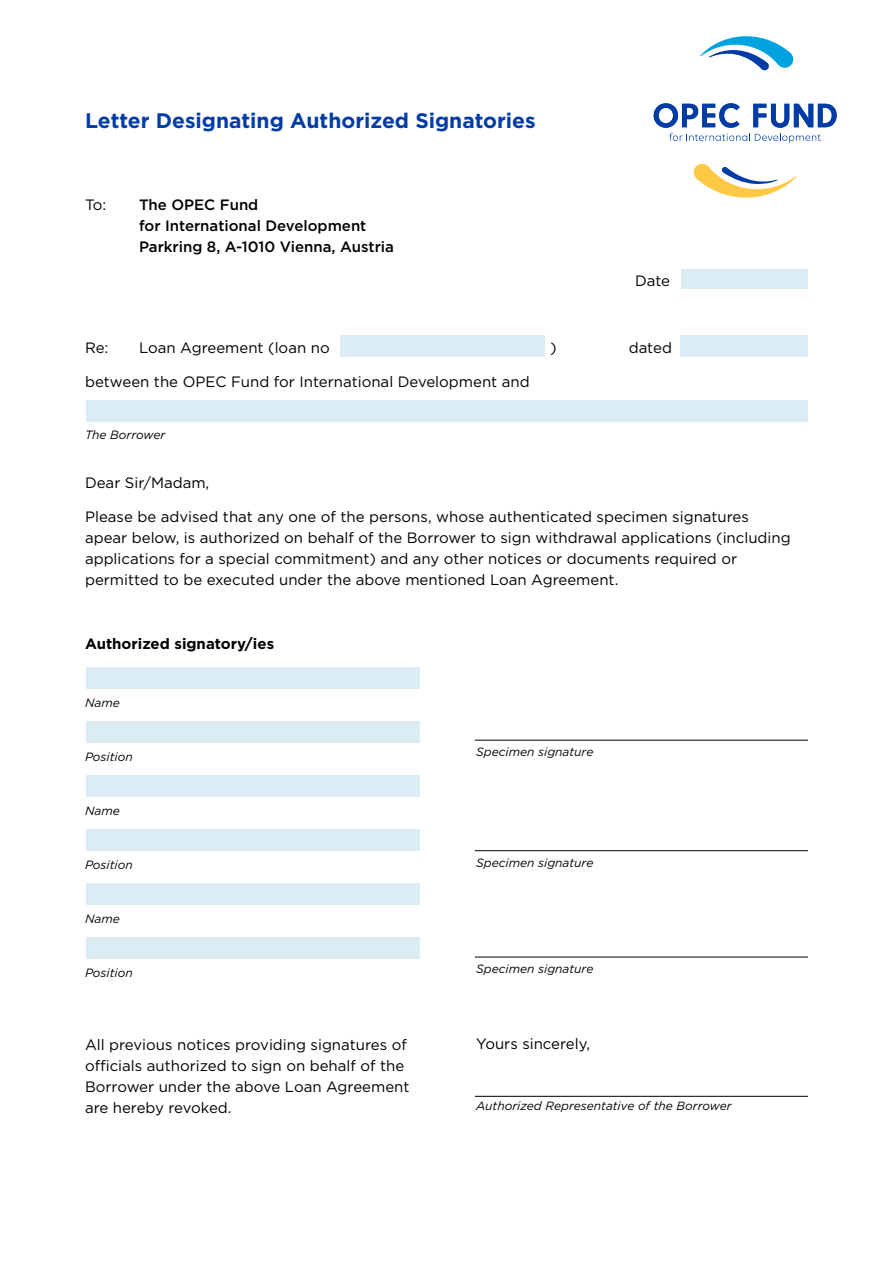
<style>
.page{position:relative;width:893px;height:1263px;background:#fff}
.page>*{position:absolute;margin:0;border:0;box-sizing:border-box;transform-origin:0 0}
.t1{font:700 21px "Gotham";color:#003ca5}
.t2{font:15px/21px "Gotham";color:#000}
.t3{font:500 15px/21px "Gotham";color:#000}
.t4{font:700 15px "Gotham";color:#000}
.t5{font:italic 12px "Gotham";color:#000}
</style>
<div class="page">
<div style="left:340px;top:335px;width:204px;height:21px;background:#dcecf5"></div>
<div style="left:680px;top:335px;width:128px;height:21px;background:#dcecf5"></div>
<div style="left:86px;top:400px;width:721px;height:22px;background:#dcecf5"></div>
<div style="left:682px;top:269px;width:126px;height:20px;background:#dcecf5"></div>
<hr style="left:475px;top:957px;width:333px;height:1px;background:#000">
<hr style="left:475px;top:1096px;width:333px;height:1px;background:#000">
<hr style="left:475px;top:740px;width:333px;height:1px;background:#000">
<hr style="left:475px;top:850px;width:333px;height:1px;background:#000">
<div style="left:86px;top:668px;width:334px;height:21px;background:#dcecf5"></div>
<div style="left:86px;top:722px;width:334px;height:21px;background:#dcecf5"></div>
<div style="left:86px;top:776px;width:334px;height:21px;background:#dcecf5"></div>
<div style="left:86px;top:830px;width:334px;height:21px;background:#dcecf5"></div>
<div style="left:86px;top:884px;width:334px;height:21px;background:#dcecf5"></div>
<div style="left:86px;top:938px;width:334px;height:21px;background:#dcecf5"></div>
<svg style="left:654px;top:103px;width:183px;height:40px"></svg>
<svg style="left:693px;top:163px;width:104px;height:35px"></svg>
<svg style="left:700px;top:36px;width:94px;height:35px"></svg>
<h1 class="t1" style="left:85px;top:106px;width:452px">Letter Designating Authorized Signatories</h1>
<p class="t2" style="left:85px;top:194px;width:23px">To:</p>
<p class="t3" style="left:139px;top:194px;width:256px">The OPEC Fund<br>for International Development<br>Parkring 8, A-1010 Vienna, Austria</p>
<p class="t2" style="left:635px;top:269px;width:37px">Date</p>
<p class="t2" style="left:85px;top:337px;width:25px">Re:</p>
<p class="t2" style="left:139px;top:337px;width:192px">Loan Agreement (loan no</p>
<p class="t2" style="left:550px;top:337px;width:8px">)</p>
<p class="t2" style="left:629px;top:337px;width:45px">dated</p>
<p class="t2" style="left:85px;top:371px;width:446px">between the OPEC Fund for International Development and</p>
<p class="t5" style="left:85px;top:427px;width:82px">The Borrower</p>
<p class="t2" style="left:85px;top:472px;width:126px">Dear Sir/Madam,</p>
<p class="t2" style="left:85px;top:506px;width:707px">Please be advised that any one of the persons, whose authenticated specimen signatures apear below, is authorized on behalf of the Borrower to sign withdrawal applications (including applications for a special commitment) and any other notices or documents required or permitted to be executed under the above mentioned Loan Agreement.</p>
<p class="t4" style="left:85px;top:634px;width:191px">Authorized signatory/ies</p>
<p class="t5" style="left:85px;top:695px;width:36px">Name</p>
<p class="t5" style="left:85px;top:749px;width:49px">Position</p>
<p class="t5" style="left:85px;top:803px;width:36px">Name</p>
<p class="t5" style="left:85px;top:857px;width:49px">Position</p>
<p class="t5" style="left:85px;top:911px;width:36px">Name</p>
<p class="t5" style="left:85px;top:965px;width:49px">Position</p>
<p class="t2" style="left:85px;top:1034px;width:326px">All previous notices providing signatures of officials authorized to sign on behalf of the Borrower under the above Loan Agreement are hereby revoked.</p>
<p class="t5" style="left:476px;top:744px;width:119px">Specimen signature</p>
<p class="t5" style="left:476px;top:855px;width:119px">Specimen signature</p>
<p class="t5" style="left:476px;top:961px;width:119px">Specimen signature</p>
<p class="t2" style="left:476px;top:1033px;width:115px">Yours sincerely,</p>
<p class="t5" style="left:476px;top:1098px;width:257px">Authorized Representative of the Borrower</p>
</div>
